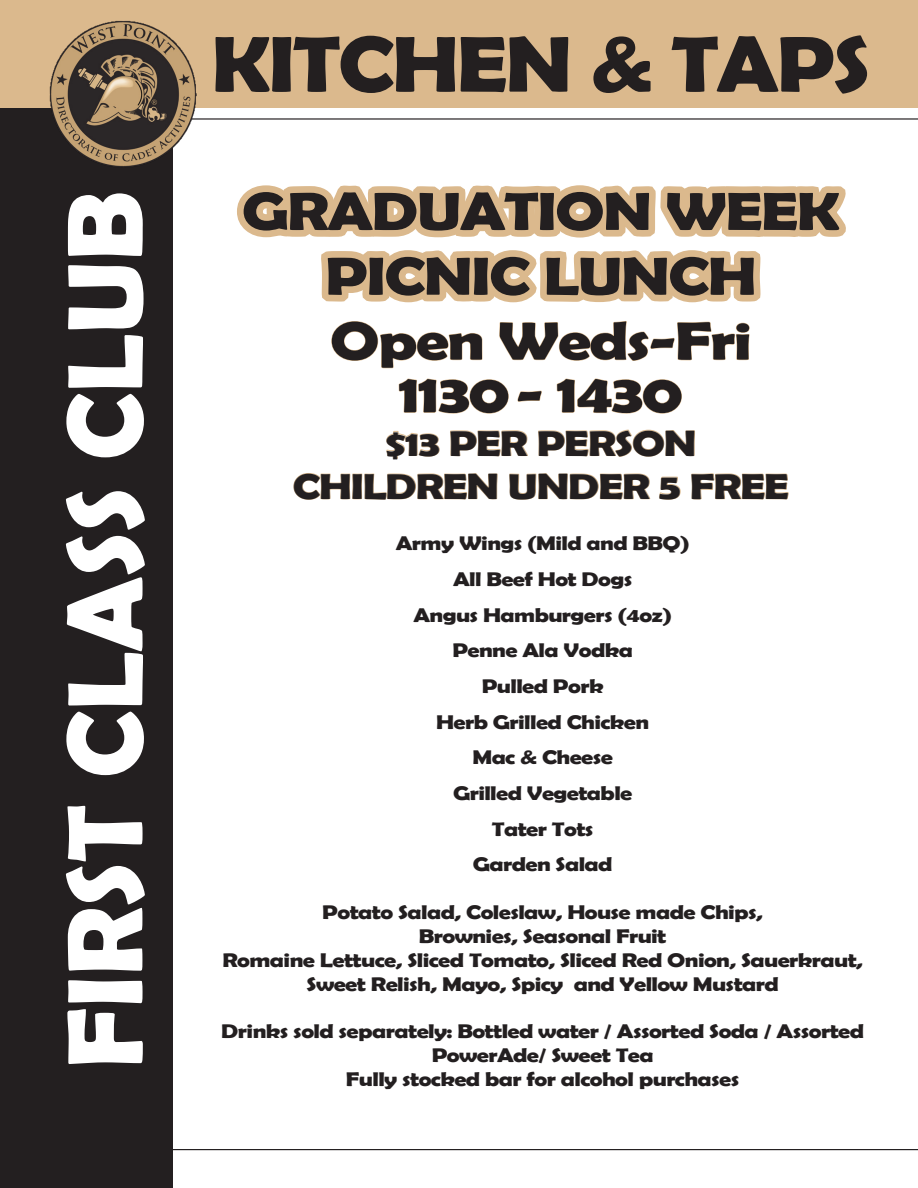
<style>
.page{position:relative;width:918px;height:1188px;background:#fff}
.page>*{position:absolute;margin:0;border:0;box-sizing:border-box;transform-origin:0 0}
.t1{font:700 108px "Berlin Sans FB Demi";color:#fff}
.t2{font:700 79.8px "Berlin Sans FB Demi";letter-spacing:-.025em;color:#231f20;scale:1.13 1}
.t3{font:700 54px "Berlin Sans FB Demi";letter-spacing:-.025em;color:#231f20;scale:1.22 1}
.t4{font:700 36px "Berlin Sans FB Demi";letter-spacing:-.025em;color:#231f20;scale:1.22 1}
.t5{font:700 19.95px/23.9px "Berlin Sans FB Demi";letter-spacing:-.025em;color:#231f20;text-align:center;scale:1.22 1}
</style>
<div class="page">
<svg style="left:227px;top:107px;width:629px;height:196px"></svg>
<svg style="left:331px;top:321px;width:152px;height:48px"></svg>
<svg style="left:499px;top:321px;width:251px;height:40px"></svg>
<svg style="left:398px;top:378px;width:111px;height:36px"></svg>
<svg style="left:517px;top:390px;width:25px;height:12px"></svg>
<svg style="left:556px;top:378px;width:126px;height:36px"></svg>
<svg style="left:386px;top:431px;width:54px;height:28px"></svg>
<svg style="left:450px;top:430px;width:78px;height:27px"></svg>
<svg style="left:538px;top:429px;width:157px;height:28px"></svg>
<svg style="left:293px;top:473px;width:205px;height:27px"></svg>
<svg style="left:509px;top:473px;width:142px;height:27px"></svg>
<svg style="left:659px;top:476px;width:22px;height:24px"></svg>
<svg style="left:691px;top:473px;width:98px;height:27px"></svg>
<div style="left:0;top:31px;width:173px;height:1157px;background:#231f20"></div>
<div style="left:0;top:0;width:918px;height:107px;background:#dbb98d"></div>
<img style="left:49px;top:20px;width:147px;height:147px">
<p class="t1" style="left:42px;top:1068px;width:878px;rotate:-90deg">FIRST CLASS CLUB</p>
<p class="t2" style="left:211px;top:18px;width:585px">KITCHEN &amp; TAPS</p>
<p class="t3" style="left:242px;top:180px;width:492px">GRADUATION WEEK</p>
<p class="t3" style="left:325px;top:245px;width:355px">PICNIC LUNCH</p>
<p class="t3" style="left:330px;top:310px;width:347px">Open Weds-Fri</p>
<p class="t3" style="left:399px;top:362px;width:235px">1130- 1430</p>
<p class="t4" style="left:385px;top:422px;width:257px">$13 PER PERSON</p>
<p class="t4" style="left:293px;top:465px;width:408px">CHILDREN UNDER 5 FREE</p>
<p class="t5" style="left:396px;top:531px;width:242px">Army Wings (Mild and BBQ)</p>
<p class="t5" style="left:453px;top:567px;width:149px">All Beef Hot Dogs</p>
<p class="t5" style="left:413px;top:602px;width:213px">Angus Hamburgers (4oz)</p>
<p class="t5" style="left:452px;top:638px;width:150px">Penne Ala Vodka</p>
<p class="t5" style="left:482px;top:674px;width:101px">Pulled Pork</p>
<p class="t5" style="left:436px;top:710px;width:176px">Herb Grilled Chicken</p>
<p class="t5" style="left:472px;top:745px;width:117px">Mac &amp; Cheese</p>
<p class="t5" style="left:453px;top:781px;width:148px">Grilled Vegetable</p>
<p class="t5" style="left:492px;top:817px;width:85px">Tater Tots</p>
<p class="t5" style="left:473px;top:852px;width:116px">Garden Salad</p>
<p class="t5" style="left:322px;top:900px;width:363px">Potato Salad, Coleslaw, House made Chips,</p>
<p class="t5" style="left:419px;top:924px;width:204px">Brownies, Seasonal Fruit</p>
<p class="t5" style="left:222px;top:948px;width:527px">Romaine Lettuce, Sliced Tomato, Sliced Red Onion, Sauerkraut,<br>Sweet Relish, Mayo, Spicy and Yellow Mustard</p>
<p class="t5" style="left:221px;top:1019px;width:528px">Drinks sold separately: Bottled water / Assorted Soda / Assorted<br>PowerAde/ Sweet Tea</p>
<p class="t5" style="left:346px;top:1067px;width:324px">Fully stocked bar for alcohol purchases</p>
</div>
